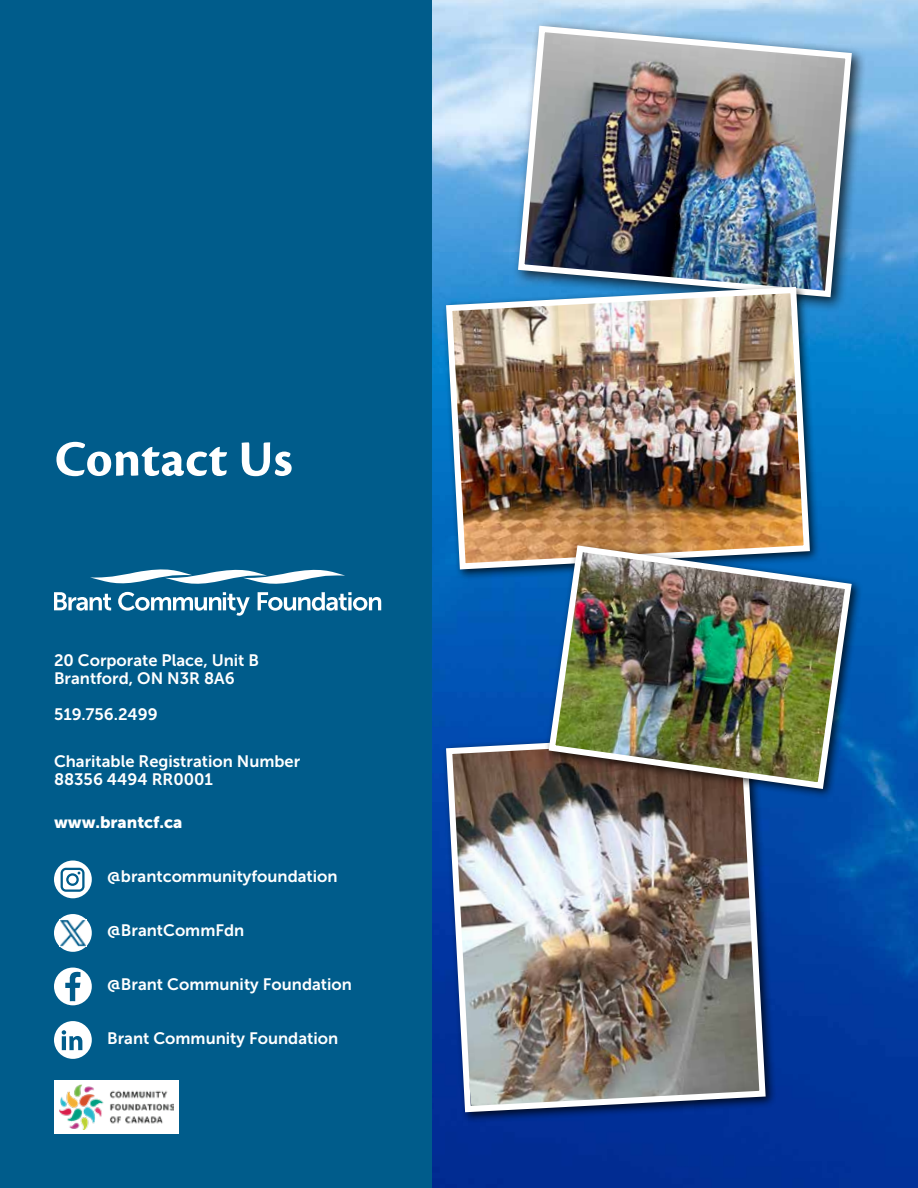
<style>
.page{position:relative;width:918px;height:1188px;background:#fff}
.page>*{position:absolute;margin:0;border:0;box-sizing:border-box;transform-origin:0 0}
.t1{font:700 52.5px "Cronos Pro";letter-spacing:.005em;color:#fff}
.t2{font:16.5px/18px "Museo Sans 700";color:#fff}
.t3{font:16.5px "Museo Sans 900";color:#fff}
</style>
<div class="page">
<img style="left:432px;top:0;width:486px;height:1188px">
<div style="left:0;top:0;width:432px;height:1188px;background:#005c8b"></div>
<svg style="left:54px;top:569px;width:327px;height:47px"></svg>
<div style="left:54px;top:968px;width:38px;height:37px;background:#fff;border-radius:50%"></div>
<svg style="left:65px;top:972px;width:16px;height:29px"></svg>
<div style="left:54px;top:1021px;width:38px;height:38px;background:#fff;border-radius:50%"></div>
<svg style="left:62px;top:1030px;width:20px;height:20px"></svg>
<div style="left:54px;top:861px;width:38px;height:37px;background:#fff;border-radius:50%"></div>
<svg style="left:61px;top:868px;width:24px;height:24px"></svg>
<div style="left:54px;top:914px;width:38px;height:38px;background:#fff;border-radius:50%"></div>
<img style="left:60px;top:920px;width:26px;height:26px">
<div style="left:512px;top:20px;width:355px;height:292px;background:#000;opacity:.75"></div>
<img style="left:515px;top:22px;width:340px;height:278px">
<div style="left:442px;top:282px;width:379px;height:299px;background:#000;opacity:.75"></div>
<img style="left:443px;top:284px;width:370px;height:289px">
<div style="left:442px;top:728px;width:335px;height:395px;background:#000;opacity:.75"></div>
<img style="left:443px;top:729px;width:326px;height:386px">
<div style="left:544px;top:541px;width:318px;height:259px;background:#000;opacity:.75"></div>
<img style="left:545px;top:542px;width:310px;height:250px">
<div style="left:54px;top:1080px;width:125px;height:54px;background:#fff"></div>
<img style="left:59px;top:1085px;width:114px;height:44px">
<h1 class="t1" style="left:55px;top:429px;width:240px">Contact Us</h1>
<p class="t2" style="left:54px;top:651px;width:207px">20 Corporate Place, Unit B<br>Brantford, ON N3R 8A6</p>
<p class="t2" style="left:54px;top:705px;width:105px">519.756.2499</p>
<p class="t2" style="left:54px;top:752px;width:248px">Charitable Registration Number<br>88356 4494 RR0001</p>
<p class="t3" style="left:54px;top:813px;width:130px">www.brantcf.ca</p>
<p class="t2" style="left:107px;top:867px;width:232px">@brantcommunityfoundation</p>
<p class="t2" style="left:107px;top:921px;width:139px">@BrantCommFdn</p>
<p class="t2" style="left:107px;top:975px;width:246px">@Brant Community Foundation</p>
<p class="t2" style="left:107px;top:1029px;width:232px">Brant Community Foundation</p>
</div>
